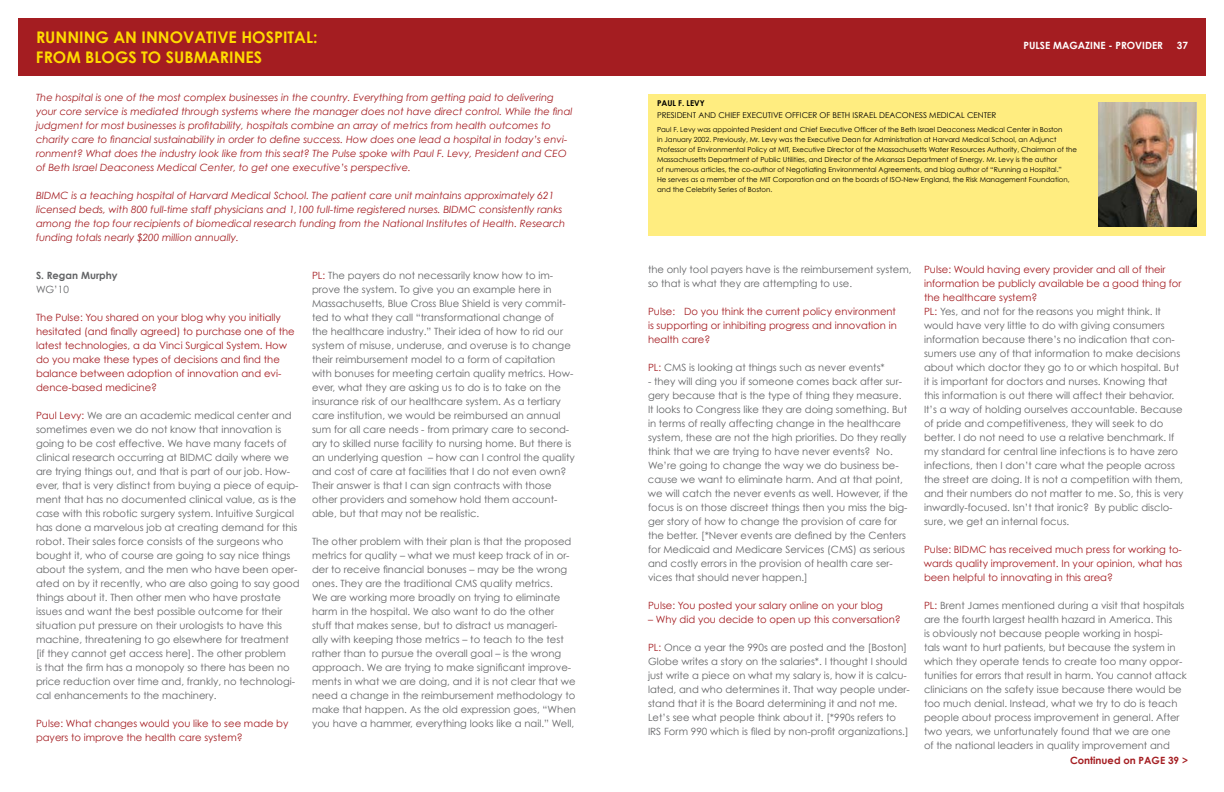
<style>
.page{position:relative;width:1224px;height:792px;background:#fff}
.page>*{position:absolute;margin:0;border:0;box-sizing:border-box;transform-origin:0 0}
.t1{font:700 16px "Century Gothic";color:#ffdb00}
.t2{font:10px/14px "Century Gothic";color:#636466}
.t3{font:italic 10px/14px "Century Gothic";color:#a41d21}
.t4{font:10px/14px "Century Gothic";color:#a41d21}
.t5{font:700 10px "Century Gothic";color:#fff}
.t6{font:700 10px "Century Gothic";color:#a41d21}
.t7{font:700 10px "Century Gothic";color:#636466}
.t8{font:8px "Century Gothic";color:#000}
.t9{font:700 8px "Century Gothic";color:#000}
.t10{font:7px/10px "Century Gothic";color:#000}
.s1{color:#a41d21}
</style>
<div class="page">
<div style="left:18px;top:18px;width:1188px;height:58px;background:#a41d21"></div>
<div style="left:648px;top:94px;width:558px;height:142px;background:#ffed80"></div>
<img style="left:1099px;top:103px;width:98px;height:124px">
<h1 class="t1" style="left:36px;top:27px;width:21px">RUNN</h1>
<h1 class="t1" style="left:79px;top:27px;width:74px">INGANINNO</h1>
<h1 class="t1" style="left:183px;top:27px;width:80px">VATIVE HOSP</h1>
<h1 class="t1" style="left:283px;top:27px;width:36px">ITAL:</h1>
<h1 class="t1" style="left:36px;top:47px;width:21px">FROM</h1>
<h1 class="t1" style="left:85px;top:47px;width:21px">BLOGS</h1>
<h1 class="t1" style="left:141px;top:47px;width:45px">TO SUBMAR</h1>
<h1 class="t1" style="left:229px;top:47px;width:15px">INES</h1>
<p class="t3" style="left:36px;top:91px;width:538px">The hospital is one of the most complex businesses in the country. Everything from getting paid to delivering your core service is mediated through systems where the manager does not have direct control. While the final judgment for most businesses is profitability, hospitals combine an array of metrics from health outcomes to charity care to financial sustainability in order to define success. How does one lead a hospital in today’s envi&shy;ronment? What does the industry look like from this seat? The Pulse spoke with Paul F. Levy, President and CEO of Beth Israel Deaconess Medical Center, to get one executive’s perspective.</p>
<p class="t3" style="left:36px;top:189px;width:531px">BIDMC is a teaching hospital of Harvard Medical School. The patient care unit maintains approximately 621 licensed beds, with 800 full-time staff physicians and 1,100 full-time registered nurses. BIDMC consistently ranks among the top four recipients of biomedical research funding from the National Institutes of Health. Research funding totals nearly $200 million annually.</p>
<p class="t7" style="left:36px;top:269px;width:83px">S. REGAN MURPHY</p>
<p class="t2" style="left:36px;top:282px;width:34px">WG’10</p>
<p class="t4" style="left:36px;top:310px;width:260px">The Pulse: You shared on your blog why you initially hesitated (and finally agreed) to purchase one of the latest technologies, a da Vinci Surgical System. H ow do you make these types of decisions and find the balance between adoption of innovation and evi&shy;dence-based medicine?</p>
<p class="t2" style="left:36px;top:408px;width:265px"><span class="s1">Paul Levy:</span> We are an academic medical center and sometimes even we do not know that innovation is going to be cost effective. We have many facets of clinical research occurring at BIDMC daily where we are trying things out, and that is part of our job. How&shy;ever, that is very distinct from buying a piece of equip&shy;ment that has no documented clinical value, as is the case with this robotic surgery system. Intuitive Surgical has done a marvelous job at creating demand for this robot. Their sales force consists of the surgeons who bought it, who of course are going to say nice things about the system, and the men who have been oper&shy;ated on by it recently, who are also going to say good things about it. Then other men who have prostate issues and want the best possible outcome for their situation put pressure on their urologists to have this machine, threatening to go elsewhere for treatment [if they cannot get access here]. The other problem<br>is that the firm has a monopoly so there has been no price reduction over time and, frankly, no technologi&shy;cal enhancements to the machinery.</p>
<p class="t4" style="left:36px;top:716px;width:254px">Pulse: What changes would you like to see made by payers to improve the health care system?</p>
<p class="t2" style="left:312px;top:268px;width:264px"><span class="s1">PL:</span> The payers do not necessarily know how to im&shy;prove the system. To give you an example here in Massachusetts, Blue Cross Blue Shield is very commit&shy;ted to what they call “transformational change of<br>the healthcare industry.” Their idea of how to rid our system of misuse, underuse, and overuse is to change their reimbursement model to a form of capitation with bonuses for meeting certain quality metrics. H ow&shy;ever, what they are asking us to do is to take on the insurance risk of our healthcare system. As a tertiary care institution, we would be reimbursed an annual sum for all care needs - from primary care to second&shy;ary to skilled nurse facility to nursing home. But there is an underlying question – how can I control the quality and cost of care at facilities that I do not even own?<br>Their answer is that I can sign contracts with those other providers and somehow hold them account&shy;able, but that may not be realistic.</p>
<p class="t2" style="left:312px;top:534px;width:265px">The other problem with their plan is that the proposed metrics for quality – what we must keep track of in or&shy;der to receive financial bonuses – may be the wrong ones. They are the traditional CMS quality metrics.<br>We are working more broadly on trying to eliminate harm in the hospital. We also want to do the other stuff that makes sense, but to distract us manageri&shy;ally with keeping those metrics – to teach to the test rather than to pursue the overall goal – is the wrong approach. We are trying to make significant improve&shy;ments in what we are doing, and it is not clear that we need a change in the reimbursement methodology to make that happen. As the old expression goes, “When you have a hammer, everything looks like a nail.” Well,</p>
<p class="t5" style="left:1023px;top:39px;width:100px">PULSE MAGAZINE - PRO</p>
<p class="t5" style="left:1135px;top:39px;width:23px">VIDER</p>
<p class="t5" style="left:1177px;top:39px;width:13px">37</p>
<p class="t9" style="left:657px;top:98px;width:11px">PAUL</p>
<p class="t9" style="left:678px;top:98px;width:28px">F. LEVY</p>
<p class="t8" style="left:657px;top:110px;width:341px">President and Chief Executive Officer of Beth Israel Deaconess Medical Center</p>
<p class="t10" style="left:657px;top:125px;width:422px">Paul F. Levy was appointed President and Chief Executive Officer of the Beth Israel Deaconess Medical Center in Boston<br>in January 2002. Previously, Mr. Levy was the Executive Dean for Administration at H arvard Medical School, an Adjunct Professor of Environmental Policy at MIT, Executive Director of the Massachusetts Water Resources Authority, Chairman of the Massachusetts Department of Public U tilities, and Director of the Arkansas Department of Energy. Mr. Levy is the author<br>of numerous articles, the co-author of Negotiating Environmental Agreements, and blog author of “Running a Hospital.”<br>He serves as a member of the MIT Corporation and on the boards of ISO-New England, the Risk Management Foundation, and the Celebrity Series of Boston.</p>
<p class="t2" style="left:648px;top:262px;width:265px">the only tool payers have is the reimbursement system, so that is what they are attempting to use.</p>
<p class="t4" style="left:648px;top:304px;width:250px;text-align:justify">Pulse: Do you think the current policy environment is supporting or inhibiting progress and innovation in health care?</p>
<p class="t2" style="left:648px;top:360px;width:238px"><span class="s1">PL:</span> CMS is looking at things such as never events*</p>
<p class="t2" style="left:648px;top:374px;width:261px">- they will ding you if someone comes back after sur&shy;gery because that is the type of thing they measure.<br>It looks to Congress like they are doing something. But in terms of really affecting change in the healthcare system, these are not the high priorities. Do they really think that we are trying to have never events? N o.<br>We’re going to change the way we do business be&shy;cause we want to eliminate harm. And at that point, we will catch the never events as well. H owever, if the focus is on those discreet things then you miss the big&shy;ger story of how to change the provision of care for the better. [*Never events are defined by the Centers for Medicaid and Medicare Services (CMS) as serious and costly errors in the provision of health care ser&shy;vices that should never happen.]</p>
<p class="t4" style="left:648px;top:598px;width:236px">Pulse: You posted your salary online on your blog</p>
<p class="t4" style="left:648px;top:612px;width:254px">– Why did you decide to open up this conversation?</p>
<p class="t2" style="left:648px;top:640px;width:263px"><span class="s1">PL:</span> Once a year the 990s are posted and the [Boston] Globe writes a story on the salaries*. I thought I should just write a piece on what my salary is, how it is calcu&shy;lated, and who determines it. That way people under&shy;stand that it is the Board determining it and not me.<br>Let’s see what people think about it. [*990s refers to IRS Form 990 which is filed by non-profit organizations.]</p>
<p class="t2" style="left:924px;top:262px;width:261px"><span class="s1">Pulse: Would having every provider and all of their information be publicly available be a good thing for the healthcare system?<br>PL:</span> Yes, and not for the reasons you might think. It would have very little to do with giving consumers information because there’s no indication that con&shy;sumers use any of that information to make decisions about which doctor they go to or which hospital. But it is important for doctors and nurses. Knowing that this information is out there will affect their behavior.<br>It’s a way of holding ourselves accountable. Because of pride and competitiveness, they will seek to do better. I do not need to use a relative benchmark. If my standard for central line infections is to have zero infections, then I don’t care what the people across the street are doing. It is not a competition with them, and their numbers do not matter to me. So, this is very inwardly-focused. Isn’t that ironic? By public disclo&shy;sure, we get an internal focus.</p>
<p class="t4" style="left:924px;top:542px;width:260px;text-align:justify">Pulse: BIDMC has received much press for working to&shy;wards quality improvement. In your opinion, what has been helpful to innovating in this area?</p>
<p class="t2" style="left:924px;top:598px;width:264px"><span class="s1">PL:</span> Brent James mentioned during a visit that hospitals are the fourth largest health hazard in America. This<br>is obviously not because people working in hospi-<br>tals want to hurt patients, but because the system in which they operate tends to create too many oppor&shy;tunities for errors that result in harm. You cannot attack clinicians on the safety issue because there would be too much denial. Instead, what we try to do is teach people about process improvement in general. After two years, we unfortunately found that we are one<br>of the national leaders in quality improvement and</p>
<p class="t6" style="left:1070px;top:754px;width:119px">CONTINUED ON PAGE 39 &gt;</p>
</div>
